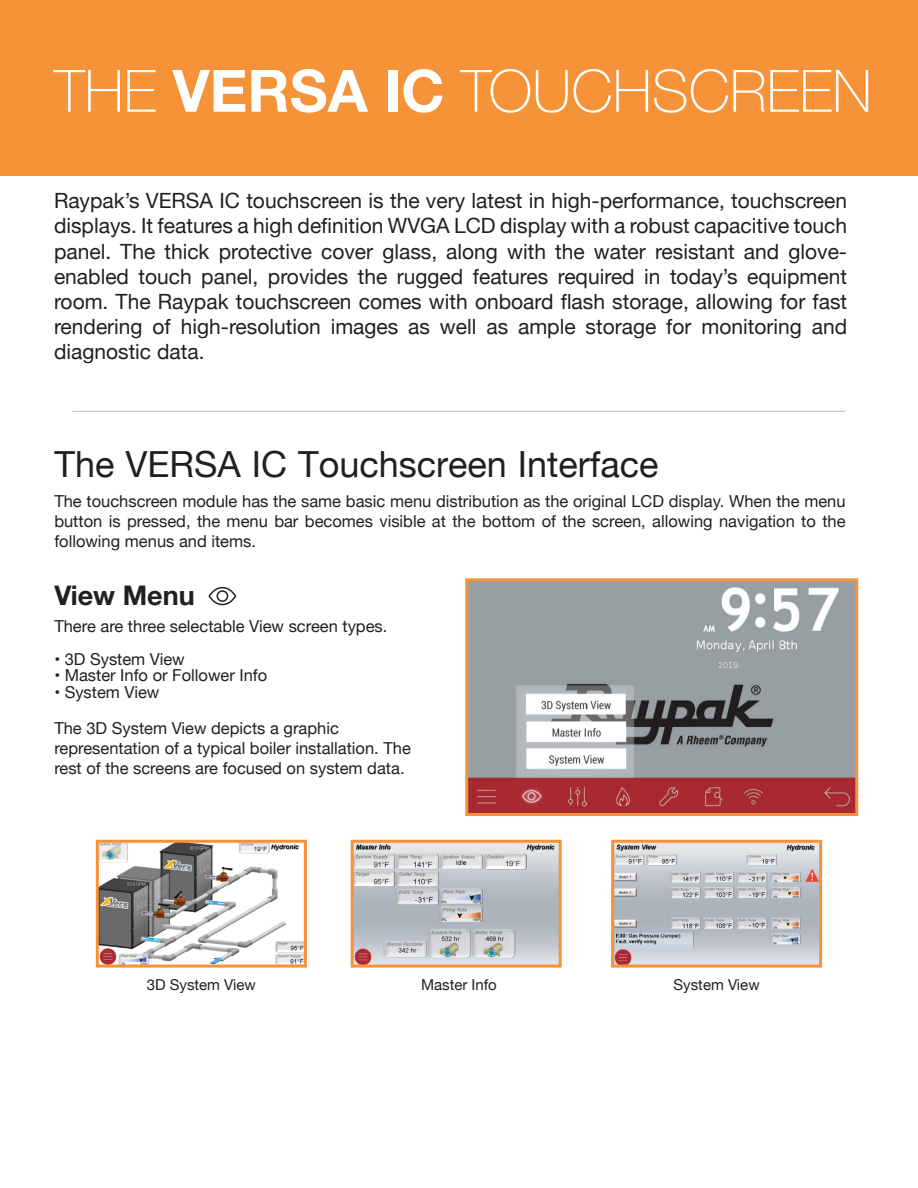
<style>
.page{position:relative;width:918px;height:1188px;background:#fff}
.page>*{position:absolute;margin:0;border:0;box-sizing:border-box;transform-origin:0 0}
.t1{font:100 58.5px "Helvetica Neue";color:#fff}
.t2{font:36px "Helvetica Neue";color:#231f20}
.t3{font:700 27px "Helvetica Neue";color:#231f20}
.t4{font:21px/25.2px "Helvetica Neue";color:#231f20;text-align:justify}
.t5{font:16.5px/19.8px "Helvetica Neue";color:#231f20;text-align:justify}
.t6{font:15px "Helvetica Neue";color:#231f20}
.s1{font-weight:700}
</style>
<div class="page">
<div style="left:0;top:0;width:918px;height:176px;background:#f69238"></div>
<hr style="left:72px;top:411px;width:774px;height:1px;background:#bcbdc0">
<img style="left:100px;top:844px;width:203px;height:120px">
<div style="left:96px;top:840px;width:211px;height:128px;border:3px solid #f79239"></div>
<img style="left:615px;top:844px;width:203px;height:120px">
<div style="left:611px;top:840px;width:211px;height:128px;border:3px solid #f79239"></div>
<img style="left:355px;top:844px;width:203px;height:120px">
<div style="left:351px;top:840px;width:211px;height:128px;border:3px solid #f79239"></div>
<img style="left:469px;top:582px;width:385px;height:230px">
<div style="left:465px;top:578px;width:393px;height:238px;border:3px solid #f69238"></div>
<svg style="left:208px;top:586px;width:29px;height:20px"></svg>
<p class="t1" style="left:54px;top:47px;width:819px">THE <span class="s1">VERSA IC</span> TOUCHSCREEN</p>
<p class="t4" style="left:54px;top:189px;width:795px">Raypak’s VERSA IC touchscreen is the very latest in high-performance, touchscreen displays. It features a high definition WVGA LCD display with a robust capacitive touch panel. The thick protective cover glass, along with the water resistant and glove&shy;enabled touch panel, provides the rugged features required in today’s equipment room. The Raypak touchscreen comes with onboard flash storage, allowing for fast rendering of high-resolution images as well as ample storage for monitoring and diagnostic data.</p>
<p class="t2" style="left:54px;top:439px;width:606px">The VERSA IC Touchscreen Interface</p>
<p class="t5" style="left:54px;top:492px;width:793px">The touchscreen module has the same basic menu distribution as the original LCD display. When the menu button is pressed, the menu bar becomes visible at the bottom of the screen, allowing navigation to the following menus and items.</p>
<p class="t3" style="left:54px;top:574px;width:142px">View Menu</p>
<p class="t5" style="left:54px;top:617px;width:335px">There are three selectable View screen types.</p>
<p class="t5" style="left:54px;top:650px;width:132px">• 3D System View</p>
<p class="t5" style="left:54px;top:667px;width:214px">• Master Info or Follower Info</p>
<p class="t5" style="left:54px;top:683px;width:107px">• System View</p>
<p class="t5" style="left:54px;top:720px;width:358px;text-align:left">The 3D System View depicts a graphic representation of a typical boiler installation. The rest of the screens are focused on system data.</p>
<p class="t6" style="left:147px;top:973px;width:111px">3D System View</p>
<p class="t6" style="left:421px;top:973px;width:77px">Master Info</p>
<p class="t6" style="left:674px;top:973px;width:88px">System View</p>
</div>
